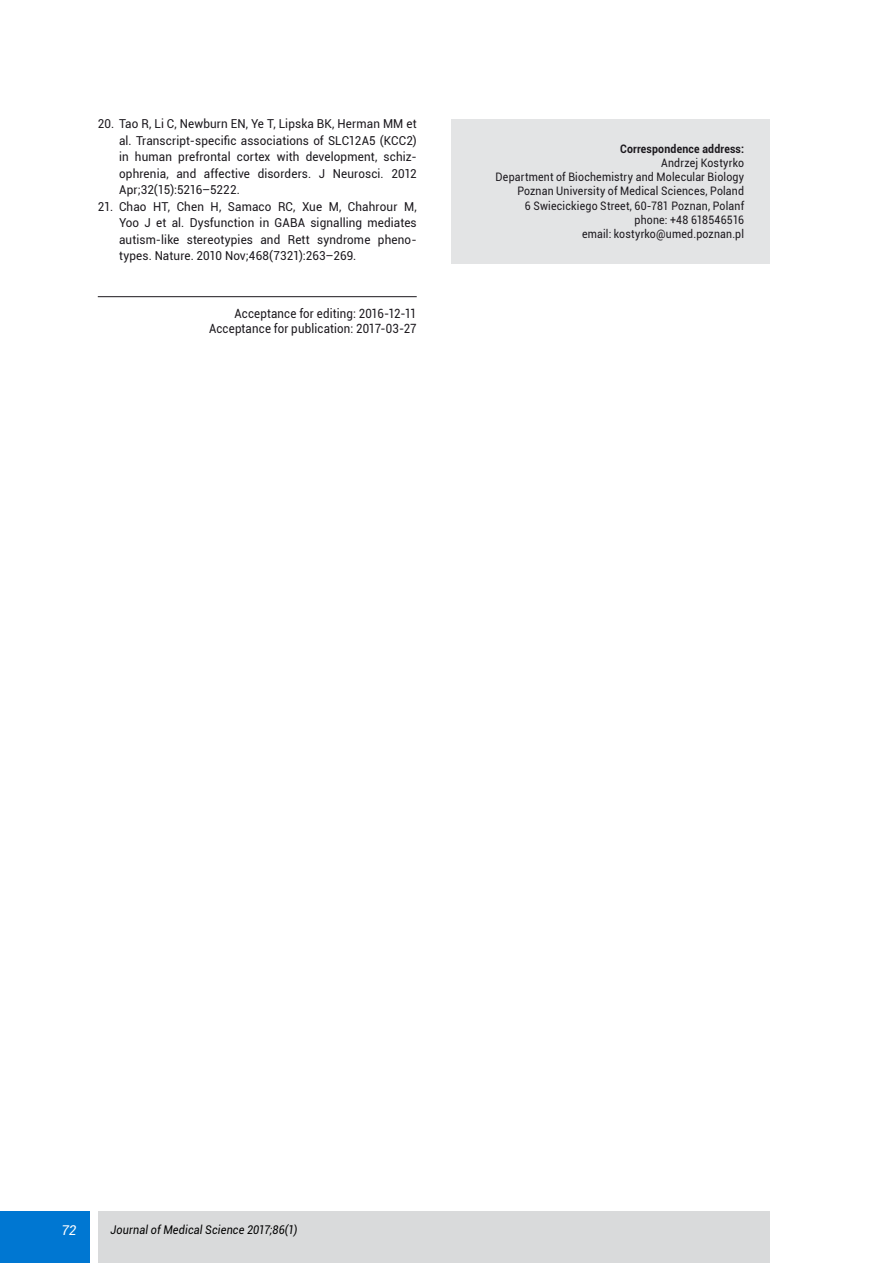
<style>
.page{position:relative;width:893px;height:1263px;background:#fff}
.page>*{position:absolute;margin:0;border:0;box-sizing:border-box;transform-origin:0 0}
.t1{font:italic 13.5px "Roboto";color:#fff}
.Acceptance{font:12.75px/15.3px "Roboto";letter-spacing:.015em;color:#1a171c;text-align:right;scale:.9 1}
.Pismiennictwo{font:12.3px/16.5px "Roboto";letter-spacing:.01em;color:#1a171c;text-align:justify;scale:.95 1}
.t2{font:italic 12px "Roboto";letter-spacing:.015em;color:#000;scale:.9 1}
.ADRES{font:11.7px "Roboto";letter-spacing:.02em;color:#1a171c;scale:.9 1}
.ADRES-2{font:700 11.7px "Roboto";letter-spacing:.02em;color:#1a171c;scale:.9 1}
</style>
<div class="page">
<div style="left:0;top:1212px;width:89px;height:51px;background:#0077d2"></div>
<div style="left:98px;top:1212px;width:672px;height:51px;background:#d9dadb"></div>
<hr style="left:98px;top:296px;width:319px;height:1px;background:#1a171c">
<div style="left:451px;top:119px;width:319px;height:144px;background:#e3e4e5"></div>
<p class="Pismiennictwo" style="left:119px;top:115px;width:315px;text-indent:-21px">20. Tao R, Li C, Newburn EN, Ye T, Lipska BK, Herman MM et al. Transcript‑specific associations of SLC12A5 (KCC2) in human prefrontal cortex with development, schiz&shy;ophrenia, and affective disorders. J Neurosci. 2012<br>Apr;32(15):5216–5222.</p>
<p class="Pismiennictwo" style="left:119px;top:198px;width:315px;text-indent:-21px">21. Chao HT, Chen H, Samaco RC, Xue M, Chahrour M, Yoo J et al. Dysfunction in GABA signalling mediates autism‑ like stereotypies and Rett syndrome pheno&shy;types. Nature. 2010 Nov;468(7321):263–269.</p>
<p class="Acceptance" style="left:209px;top:305px;width:232px">Acceptance for editing: 2016-12-11<br>Acceptance for publication: 2017-03-27</p>
<p class="ADRES-2" style="left:620px;top:141px;width:139px">Correspondence address:</p>
<p class="ADRES" style="left:661px;top:155px;width:94px">Andrzej Kostyrko</p>
<p class="ADRES" style="left:496px;top:169px;width:278px">Department of Biochemistry and Molecular Biology</p>
<p class="ADRES" style="left:517px;top:183px;width:253px">Poznan University of Medical Sciences, Poland</p>
<p class="ADRES" style="left:525px;top:197px;width:245px">6 Swiecickiego Street, 60-781 Poznan, Polanf</p>
<p class="ADRES" style="left:634px;top:211px;width:123px">phone: +48 618546516</p>
<p class="ADRES" style="left:582px;top:225px;width:182px">email: kostyrko@umed.poznan.pl</p>
<p class="t1" style="left:61px;top:1220px;width:17px">72</p>
<p class="t2" style="left:111px;top:1221px;width:209px">Journal of Medical Science 2017;86(1)</p>
</div>
